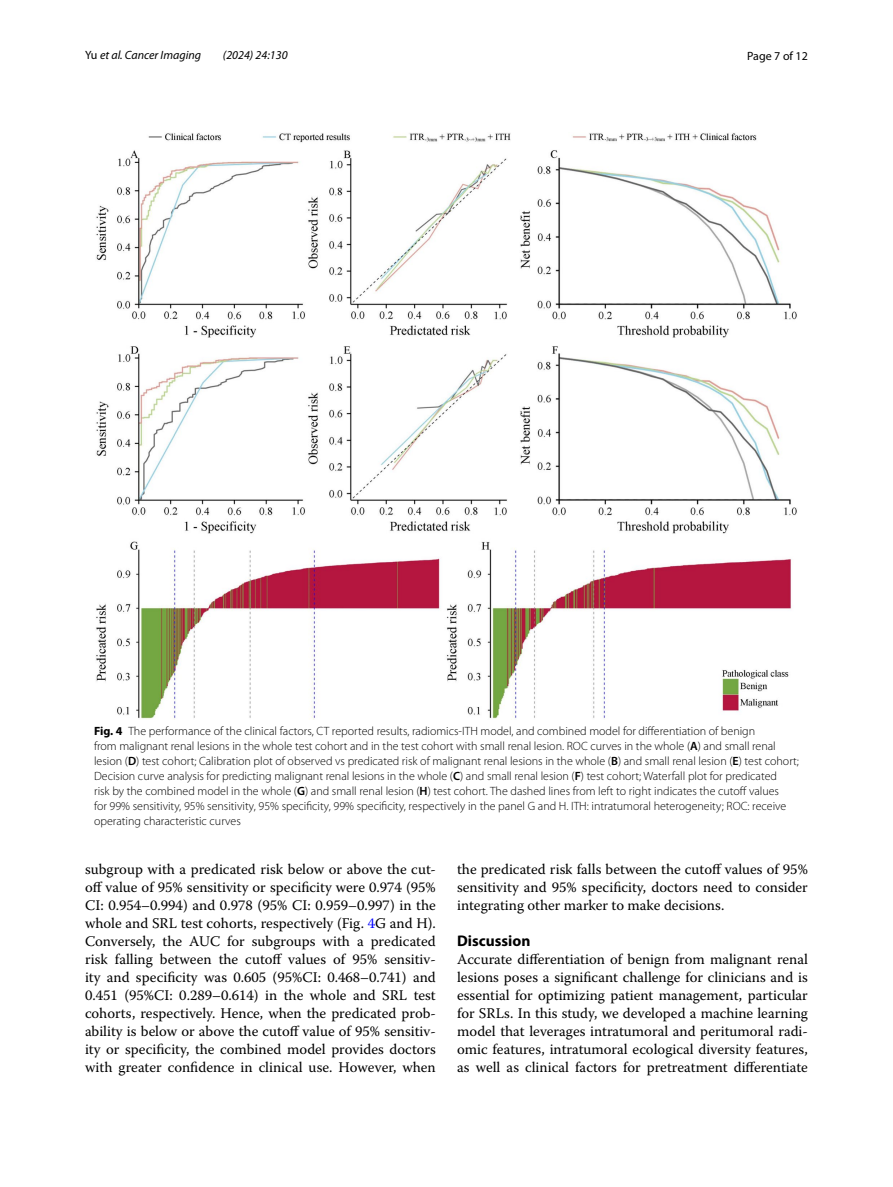
<style>
.page{position:relative;width:893px;height:1187px;background:#fff}
.page>*{position:absolute;margin:0;border:0;box-sizing:border-box;transform-origin:0 0}
.t1{font:700 15.45px "Myriad Pro";color:#000}
.t2{font:14.7px/18px "Warnock Pro";color:#000;text-align:justify}
.t3{font:300 12px/15px "Myriad Pro";color:#000}
.t4{font:italic 12px "Myriad Pro";color:#000}
.t5{font:12px "Myriad Pro";color:#000}
.s1{font-style:normal}
.s2{font-weight:700}
.s3{font-weight:600}
.s4{color:#00f}
</style>
<div class="page">
<img style="left:96px;top:133px;width:701px;height:586px">
<p class="t4" style="left:85px;top:48px;width:118px"><span class="s1">Yu</span> et al. Cancer Imaging</p>
<p class="t4" style="left:223px;top:48px;width:66px">(2024) 24:130</p>
<p class="t5" style="left:747px;top:48px;width:62px">Page 7 of 12</p>
<p class="t3" style="left:94px;top:723px;width:706px"><span class="s2">Fig. 4</span> The performance of the clinical factors, CT reported results, radiomics-ITH model, and combined model for differentiation of benign<br>from malignant renal lesions in the whole test cohort and in the test cohort with small renal lesion. ROC curves in the whole (<span class="s3">A</span>) and small renal lesion (<span class="s3">D</span>) test cohort; Calibration plot of observed vs predicated risk of malignant renal lesions in the whole (<span class="s3">B</span>) and small renal lesion (<span class="s3">E</span>) test cohort; Decision curve analysis for predicting malignant renal lesions in the whole (<span class="s3">C</span>) and small renal lesion (<span class="s3">F</span>) test cohort; Waterfall plot for predicated<br>risk by the combined model in the whole (<span class="s3">G</span>) and small renal lesion (<span class="s3">H</span>) test cohort. The dashed lines from left to right indicates the cutoff values<br>for 99% sensitivity, 95% sensitivity, 95% specificity, 99% specificity, respectively in the panel G and H. ITH: intratumoral heterogeneity; ROC: receive operating characteristic curves</p>
<p class="t2" style="left:85px;top:860px;width:352px">subgroup with a predicated risk below or above the cut&shy;off value of 95% sensitivity or specificity were 0.974 (95% CI: 0.954–0.994) and 0.978 (95% CI: 0.959–0.997) in the whole and SRL test cohorts, respectively (Fig. <span class="s4">4</span>G and H).<br>Conversely, the AUC for subgroups with a predicated risk falling between the cutoff values of 95% sensitiv&shy;ity and specificity was 0.605 (95%CI: 0.468–0.741) and 0.451 (95%CI: 0.289–0.614) in the whole and SRL test cohorts, respectively. Hence, when the predicated prob&shy;ability is below or above the cutoff value of 95% sensitiv&shy;ity or specificity, the combined model provides doctors with greater confidence in clinical use. However, when</p>
<p class="t2" style="left:457px;top:860px;width:352px">the predicated risk falls between the cutoff values of 95% sensitivity and 95% specificity, doctors need to consider integrating other marker to make decisions.</p>
<p class="t1" style="left:457px;top:930px;width:75px">Discussion</p>
<p class="t2" style="left:457px;top:950px;width:352px">Accurate differentiation of benign from malignant renal lesions poses a significant challenge for clinicians and is essential for optimizing patient management, particular for SRLs. In this study, we developed a machine learning model that leverages intratumoral and peritumoral radi&shy;omic features, intratumoral ecological diversity features, as well as clinical factors for pretreatment differentiate</p>
</div>
